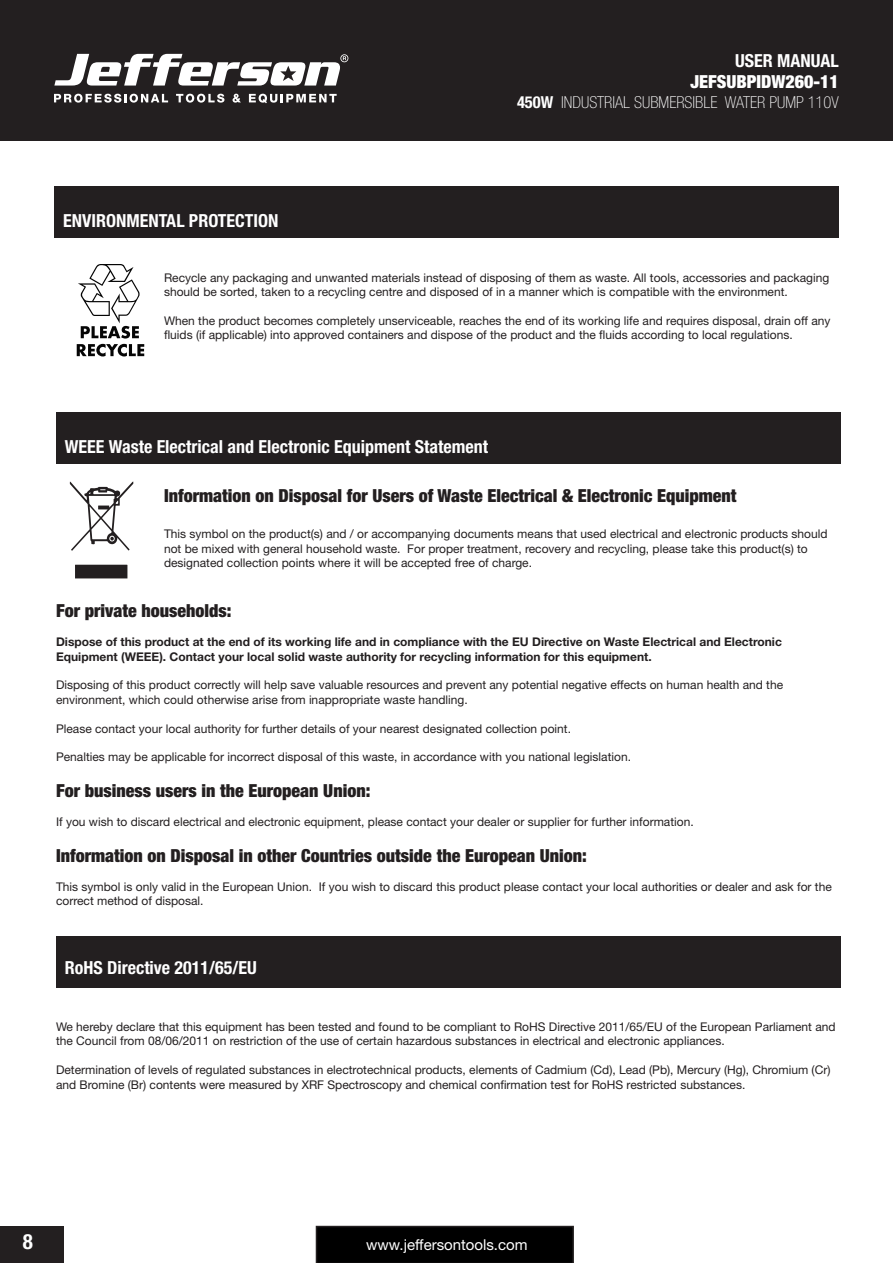
<style>
.page{position:relative;width:893px;height:1263px;background:#fff}
.page>*{position:absolute;margin:0;border:0;box-sizing:border-box;transform-origin:0 0}
.t1{font:700 condensed 21px "Helvetica Neue LT Std";color:#fff}
.t2{font:900 condensed 18px "Helvetica Neue LT Std";color:#231f20}
.t3{font:700 condensed 18px "Helvetica Neue LT Std";color:#fff}
.t4{font:900 condensed 18px "Helvetica Neue LT Std";color:#fff}
.t5{font:100 condensed 16.5px "Helvetica Neue LT Std";color:#fff}
.t6{font:15px "Helvetica Neue LT Std";color:#fff}
.t7{font:12px/14.4px "Helvetica Neue LT Std";color:#231f20}
.t8{font:700 12px/14.4px "Helvetica Neue LT Std";color:#231f20}
.s1{font-weight:700}
</style>
<div class="page">
<div style="left:0;top:0;width:892px;height:141px;background:#231f20"></div>
<svg style="left:316px;top:1226px;width:258px;height:37px;background:#010101"></svg>
<div style="left:0;top:1226px;width:63px;height:37px;background:#231f20"></div>
<svg style="left:54px;top:94px;width:114px;height:9px"></svg>
<svg style="left:176px;top:94px;width:48px;height:9px"></svg>
<svg style="left:233px;top:94px;width:8px;height:9px"></svg>
<svg style="left:249px;top:94px;width:88px;height:9px"></svg>
<svg style="left:54px;top:54px;width:294px;height:32px"></svg>
<div style="left:56px;top:412px;width:785px;height:51px;background:#231f20"></div>
<div style="left:56px;top:937px;width:785px;height:51px;background:#231f20"></div>
<div style="left:54px;top:186px;width:785px;height:51px;background:#231f20"></div>
<svg style="left:75px;top:565px;width:52px;height:13px"></svg>
<svg style="left:70px;top:481px;width:63px;height:70px"></svg>
<svg style="left:77px;top:264px;width:67px;height:92px"></svg>
<p class="t3" style="left:63px;top:210px;width:217px">ENVIRONMENTAL PROTECTION</p>
<h2 class="t3" style="left:735px;top:49px;width:105px">USER MANUAL</h2>
<h2 class="t4" style="left:690px;top:71px;width:150px">JEFSUBPIDW260-11</h2>
<h3 class="t5" style="left:517px;top:93px;width:323px"><span class="s1">450W</span> INDUSTRIAL SUBMERSIBLE WATER PUMP 110V</h3>
<p class="t7" style="left:164px;top:270px;width:667px">Recycle any packaging and unwanted materials instead of disposing of them as waste. All tools, accessories and packaging should be sorted, taken to a recycling centre and disposed of in a manner which is compatible with the environment.</p>
<p class="t7" style="left:164px;top:313px;width:668px">When the product becomes completely unserviceable, reaches the end of its working life and requires disposal, drain off any fluids (if applicable) into approved containers and dispose of the product and the fluids according to local regulations.</p>
<p class="t3" style="left:65px;top:435px;width:425px">WEEE Waste Electrical and Electronic Equipment Statement</p>
<p class="t2" style="left:164px;top:485px;width:574px">Information on Disposal for Users of Waste Electrical &amp; Electronic Equipment</p>
<p class="t7" style="left:164px;top:527px;width:665px">This symbol on the product(s) and / or accompanying documents means that used electrical and electronic products should not be mixed with general household waste. For proper treatment, recovery and recycling, please take this product(s) to</p>
<p class="t7" style="left:164px;top:555px;width:369px">designated collection points where it will be accepted free of charge.</p>
<p class="t2" style="left:56px;top:600px;width:177px">For private households:</p>
<p class="t8" style="left:56px;top:634px;width:727px">Dispose of this product at the end of its working life and in compliance with the EU Directive on Waste Electrical and Electronic<br>Equipment (WEEE). Contact your local solid waste authority for recycling information for this equipment.</p>
<p class="t7" style="left:56px;top:678px;width:729px">Disposing of this product correctly will help save valuable resources and prevent any potential negative effects on human health and the environment, which could otherwise arise from inappropriate waste handling.</p>
<p class="t7" style="left:56px;top:721px;width:516px">Please contact your local authority for further details of your nearest designated collection point.</p>
<p class="t7" style="left:56px;top:750px;width:576px">Penalties may be applicable for incorrect disposal of this waste, in accordance with you national legislation.</p>
<p class="t2" style="left:56px;top:780px;width:316px">For business users in the European Union:</p>
<p class="t7" style="left:56px;top:815px;width:639px">If you wish to discard electrical and electronic equipment, please contact your dealer or supplier for further information.</p>
<p class="t2" style="left:56px;top:845px;width:532px">Information on Disposal in other Countries outside the European Union:</p>
<p class="t7" style="left:56px;top:879px;width:777px">This symbol is only valid in the European Union. If you wish to discard this product please contact your local authorities or dealer and ask for the correct method of disposal.</p>
<p class="t3" style="left:65px;top:956px;width:194px">RoHS Directive 2011/65/EU</p>
<p class="t7" style="left:56px;top:1019px;width:781px">We hereby declare that this equipment has been tested and found to be compliant to RoHS Directive 2011/65/EU of the European Parliament and the Council from 08/06/2011 on restriction of the use of certain hazardous substances in electrical and electronic appliances.</p>
<p class="t7" style="left:56px;top:1062px;width:776px">Determination of levels of regulated substances in electrotechnical products, elements of Cadmium (Cd), Lead (Pb), Mercury (Hg), Chromium (Cr) and Bromine (Br) contents were measured by XRF Spectroscopy and chemical confirmation test for RoHS restricted substances.</p>
<h1 class="t1" style="left:23px;top:1229px;width:12px">8</h1>
<p class="t6" style="left:366px;top:1235px;width:163px">www.jeffersontools.com</p>
</div>
